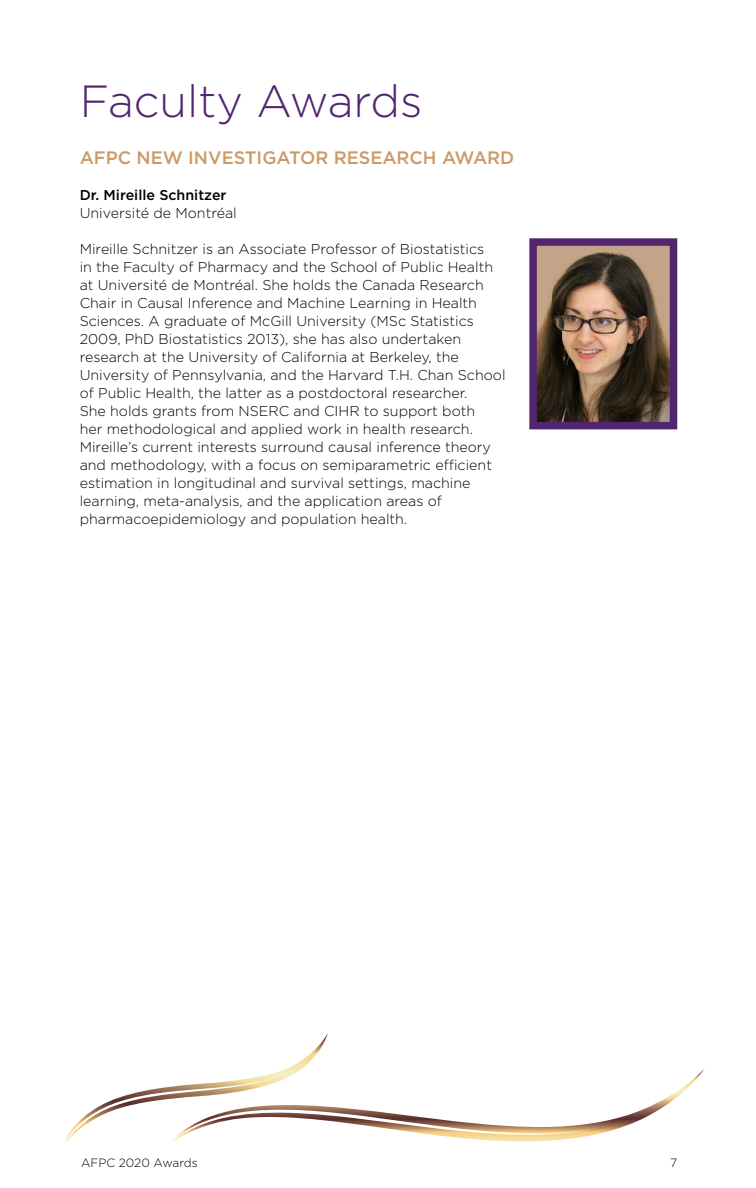
<style>
.page{position:relative;width:756px;height:1188px;background:#fff}
.page>*{position:absolute;margin:0;border:0;box-sizing:border-box;transform-origin:0 0}
.t1{font:300 45px "Gotham";color:#52266f}
.t2{font:500 18px "Gotham";color:#c96}
.t3{font:300 14.25px/18px "Gotham";color:#000}
.t4{font:500 14.25px "Gotham";color:#000}
.t5{font:300 12px "Gotham";color:#000}
</style>
<div class="page">
<svg style="left:65px;top:1033px;width:263px;height:110px"></svg>
<svg style="left:171px;top:1068px;width:533px;height:75px"></svg>
<img style="left:538px;top:247px;width:130px;height:173px">
<div style="left:529px;top:238px;width:148px;height:191px;border:8px solid #52266f"></div>
<h1 class="t1" style="left:80px;top:73px;width:344px">Faculty Awards</h1>
<p class="t2" style="left:80px;top:145px;width:436px">AFPC NEW INVESTIGATOR RESEARCH AWARD</p>
<p class="t4" style="left:80px;top:185px;width:148px">Dr. Mireille Schnitzer</p>
<p class="t3" style="left:80px;top:203px;width:159px">Université de Montréal</p>
<p class="t3" style="left:80px;top:239px;width:427px">Mireille Schnitzer is an Associate Professor of Biostatistics<br>in the Faculty of Pharmacy and the School of Public Health at Université de Montréal. She holds the Canada Research Chair in Causal Inference and Machine Learning in Health Sciences. A graduate of McGill University (MSc Statistics 2009, PhD Biostatistics 2013), she has also undertaken research at the University of California at Berkeley, the University of Pennsylvania, and the Harvard T.H. Chan School of Public Health, the latter as a postdoctoral researcher.<br>She holds grants from NSERC and CIHR to support both<br>her methodological and applied work in health research.<br>Mireille’s current interests surround causal inference theory and methodology, with a focus on semiparametric efficient estimation in longitudinal and survival settings, machine learning, meta-analysis, and the application areas of pharmacoepidemiology and population health.</p>
<p class="t5" style="left:81px;top:1155px;width:118px">AFPC 2020 Awards</p>
<p class="t5" style="left:670px;top:1155px;width:9px">7</p>
</div>
